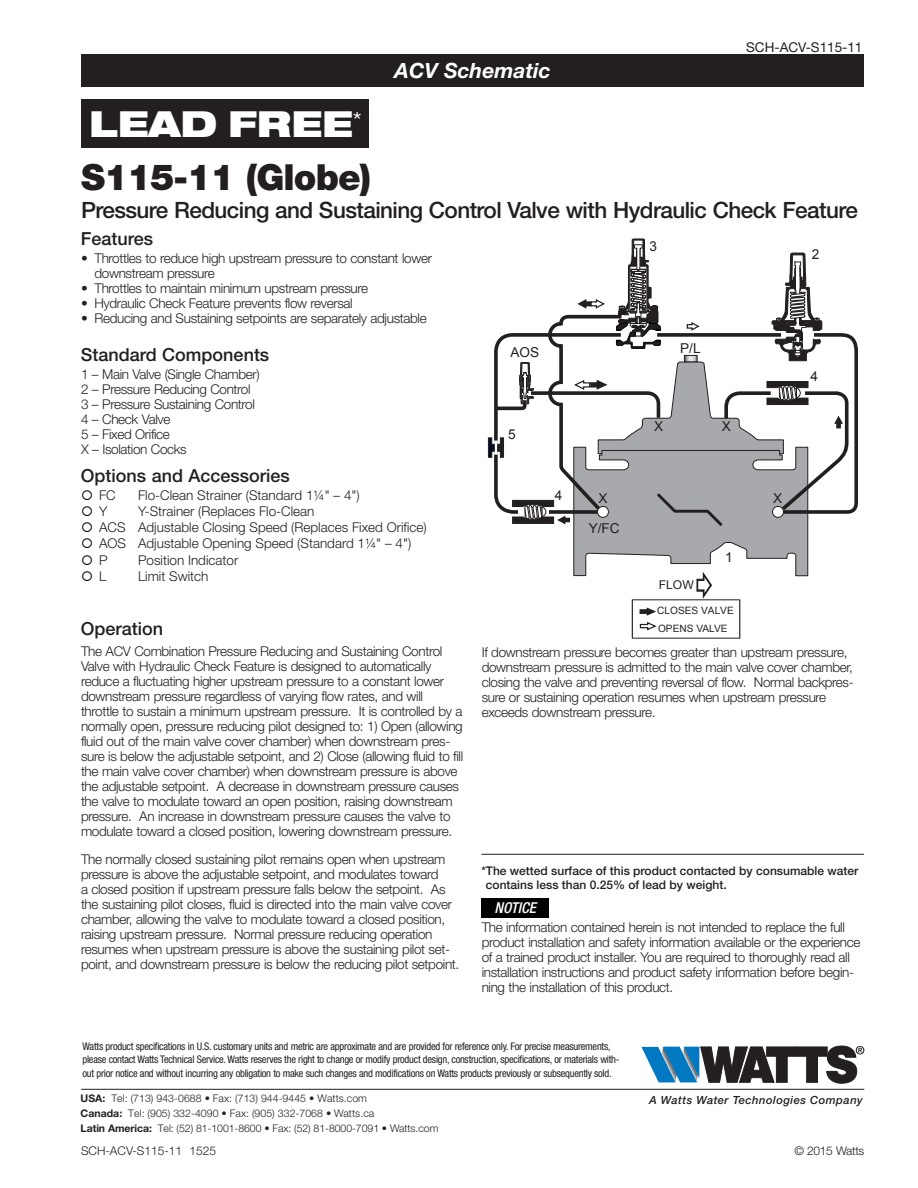
<style>
.page{position:relative;width:918px;height:1188px;background:#fff}
.page>*{position:absolute;margin:0;border:0;box-sizing:border-box;transform-origin:0 0}
._1__Head_1__Model{font:900 36px "Helvetica Neue LT Std";letter-spacing:-.025em;color:#231f20}
.t1{font:900 expanded 36px "Helvetica Neue LT Std";color:#fff}
.t2{font:500 22.5px "Helvetica Neue LT Std";letter-spacing:-.025em;color:#231f20}
.t3{font:italic 700 21px "Helvetica Neue LT Std";color:#fff}
.t4{font:500 18px "Helvetica Neue LT Std";color:#231f20}
.t5{font:italic 500 condensed 15px "Helvetica Neue LT Std";color:#fff}
.t6{font:13.65px "Arial";color:#231f20}
.t7{font:300 13.5px/15px "Helvetica Neue LT Std";letter-spacing:-.025em;color:#231f20}
.t8{font:300 13.5px/16.2px "Helvetica Neue LT Std";color:#231f20}
._7__Naming_Conventio{font:13.5px "Helvetica Neue LT Std";color:#231f20}
.t9{font:500 12px/14.4px "Helvetica Neue LT Std";color:#231f20}
._8__Naming_Conventio{font:300 12px "Helvetica Neue LT Std";color:#231f20}
._8__Naming_Conventio-2{font:300 12px "Helvetica Neue LT Std";letter-spacing:-.025em;color:#231f20}
.t10{font:12px "Arial";color:#231f20}
.t11{font:italic 500 11.25px "Helvetica Neue LT Std";letter-spacing:.04em;color:#231f20}
.t12{font:condensed 10.5px/13.2px "Helvetica Neue LT Std";letter-spacing:-.025em;color:#231f20}
.t13{font:300 10.5px/15px "Helvetica Neue LT Std";letter-spacing:.005em;color:#231f20}
.t14{font:10.2px/18px "Arial";color:#231f20}
.s1{font-weight:700}
</style>
<div class="page">
<div style="left:482px;top:898px;width:67px;height:20px;background:#000"></div>
<div style="left:81px;top:99px;width:288px;height:49px;background:#231f20"></div>
<div style="left:81px;top:54px;width:783px;height:32px;background:#231f20"></div>
<svg style="left:641px;top:1046px;width:223px;height:37px"></svg>
<hr style="left:81px;top:1089px;width:783px;height:1px;background:#231f20">
<svg style="left:488px;top:238px;width:370px;height:401px"></svg>
<hr style="left:481px;top:854px;width:383px;height:1px;background:#231f20">
<h1 class="t1" style="left:89px;top:101px;width:274px">LEAD FREE<sup>*</sup></h1>
<p class="_1__Head_1__Model" style="left:81px;top:156px;width:292px">S115-11 (Globe)</p>
<h3 class="t3" style="left:395px;top:57px;width:157px">ACV Schematic</h3>
<p class="_7__Naming_Conventio" style="left:746px;top:39px;width:118px">SCH-ACV-S115-11</p>
<h2 class="t2" style="left:81px;top:197px;width:778px">Pressure Reducing and Sustaining Control Valve with Hydraulic Check Feature</h2>
<p class="t7" style="left:94px;top:251px;width:339px;text-indent:-14px">• Throttles to reduce high upstream pressure to constant lower downstream pressure</p>
<p class="t7" style="left:81px;top:281px;width:289px">• Throttles to maintain minimum upstream pressure</p>
<p class="t7" style="left:81px;top:296px;width:273px">• Hydraulic Check Feature prevents flow reversal</p>
<p class="t7" style="left:81px;top:311px;width:347px">• Reducing and Sustaining setpoints are separately adjustable</p>
<h3 class="t4" style="left:81px;top:228px;width:74px">Features</h3>
<p class="t6" style="left:649px;top:236px;width:9px">3</p>
<p class="t6" style="left:812px;top:245px;width:9px">2</p>
<h3 class="t4" style="left:81px;top:343px;width:190px">Standard Components</h3>
<p class="t7" style="left:81px;top:366px;width:180px">1 – Main Valve (Single Chamber)<br>2 – Pressure Reducing Control<br>3 – Pressure Sustaining Control<br>4 – Check Valve<br>5 – Fixed Orifice<br>X – Isolation Cocks</p>
<h3 class="t4" style="left:81px;top:464px;width:211px">Options and Accessories</h3>
<p class="t7" style="left:99px;top:487px;width:18px">FC</p>
<p class="t8" style="left:138px;top:487px;width:223px">Flo-Clean Strainer (Standard 1¼" – 4")</p>
<p class="t7" style="left:99px;top:504px;width:10px">Y</p>
<p class="t8" style="left:99px;top:503px;width:329px;text-indent:39px">Y-Strainer (Replaces Flo-Clean<br>ACS Adjustable Closing Speed (Replaces Fixed Orifice)<br>AOS Adjustable Opening Speed (Standard 1¼" – 4")<br>P</p>
<p class="t8" style="left:138px;top:552px;width:102px">Position Indicator</p>
<p class="t7" style="left:99px;top:568px;width:9px">L</p>
<p class="t8" style="left:138px;top:568px;width:72px">Limit Switch</p>
<h3 class="t4" style="left:81px;top:618px;width:84px">Operation</h3>
<p class="t7" style="left:81px;top:643px;width:384px">The ACV Combination Pressure Reducing and Sustaining Control Valve with Hydraulic Check Feature is designed to automatically reduce a fluctuating higher upstream pressure to a constant lower downstream pressure regardless of varying flow rates, and will throttle to sustain a minimum upstream pressure. It is controlled by a normally open, pressure reducing pilot designed to: 1) Open (allowing fluid out of the main valve cover chamber) when downstream pres&shy;sure is below the adjustable setpoint, and 2) Close (allowing fluid to fill the main valve cover chamber) when downstream pressure is above the adjustable setpoint. A decrease in downstream pressure causes the valve to modulate toward an open position, raising downstream pressure. An increase in downstream pressure causes the valve to modulate toward a closed position, lowering downstream pressure.</p>
<p class="t7" style="left:81px;top:852px;width:380px">The normally closed sustaining pilot remains open when upstream pressure is above the adjustable setpoint, and modulates toward<br>a closed position if upstream pressure falls below the setpoint. As the sustaining pilot closes, fluid is directed into the main valve cover chamber, allowing the valve to modulate toward a closed position, raising upstream pressure. Normal pressure reducing operation resumes when upstream pressure is above the sustaining pilot set&shy;point, and downstream pressure is below the reducing pilot setpoint.</p>
<p class="t6" style="left:510px;top:343px;width:30px">AOS</p>
<p class="t6" style="left:508px;top:424px;width:9px">5</p>
<p class="t6" style="left:555px;top:485px;width:9px">4</p>
<p class="t6" style="left:680px;top:338px;width:22px">P/L</p>
<p class="t6" style="left:654px;top:417px;width:11px">X</p>
<p class="t6" style="left:722px;top:417px;width:11px">X</p>
<p class="t6" style="left:598px;top:489px;width:11px">X</p>
<p class="t6" style="left:773px;top:489px;width:11px">X</p>
<p class="t6" style="left:589px;top:519px;width:33px">Y/FC</p>
<p class="t10" style="left:659px;top:576px;width:36px">FLOW</p>
<p class="t6" style="left:725px;top:548px;width:9px">1</p>
<p class="t14" style="left:657px;top:601px;width:78px">CLOSES VALVE<br>OPENS VALVE</p>
<p class="t6" style="left:810px;top:367px;width:9px">4</p>
<p class="t7" style="left:482px;top:644px;width:374px">If downstream pressure becomes greater than upstream pressure, downstream pressure is admitted to the main valve cover chamber, closing the valve and preventing reversal of flow. Normal backpres&shy;sure or sustaining operation resumes when upstream pressure exceeds downstream pressure.</p>
<p class="t9" style="left:486px;top:863px;width:374px;text-indent:-4px">*The wetted surface of this product contacted by consumable water contains less than 0.25% of lead by weight.</p>
<p class="t7" style="left:482px;top:920px;width:380px">The information contained herein is not intended to replace the full product installation and safety information available or the experience of a trained product installer. You are required to thoroughly read all installation instructions and product safety information before begin&shy;ning the installation of this product.</p>
<p class="t5" style="left:494px;top:899px;width:43px">NOTICE</p>
<p class="t12" style="left:82px;top:1040px;width:538px">Watts product specifications in U.S. customary units and metric are approximate and are provided for reference only. For precise measurements, please contact Watts Technical Service. Watts reserves the right to change or modify product design, construction, specifications, or materials with&shy;out prior notice and without incurring any obligation to make such changes and modifications on Watts products previously or subsequently sold.</p>
<p class="t13" style="left:81px;top:1091px;width:359px"><span class="s1">USA:</span> Tel: (713) 943-0688 • Fax: (713) 944-9445 • Watts.com<br><span class="s1">Canada:</span> Tel: (905) 332-4090 • Fax: (905) 332-7068 • Watts.ca<br><span class="s1">Latin America:</span> Tel: (52) 81-1001-8600 • Fax: (52) 81-8000-7091 • Watts.com</p>
<p class="t11" style="left:649px;top:1093px;width:215px">A Watts Water Technologies Company</p>
<p class="_8__Naming_Conventio" style="left:81px;top:1143px;width:137px">SCH-ACV-S115-11 1525</p>
<p class="_8__Naming_Conventio-2" style="left:794px;top:1143px;width:71px">© 2015 Watts</p>
</div>
